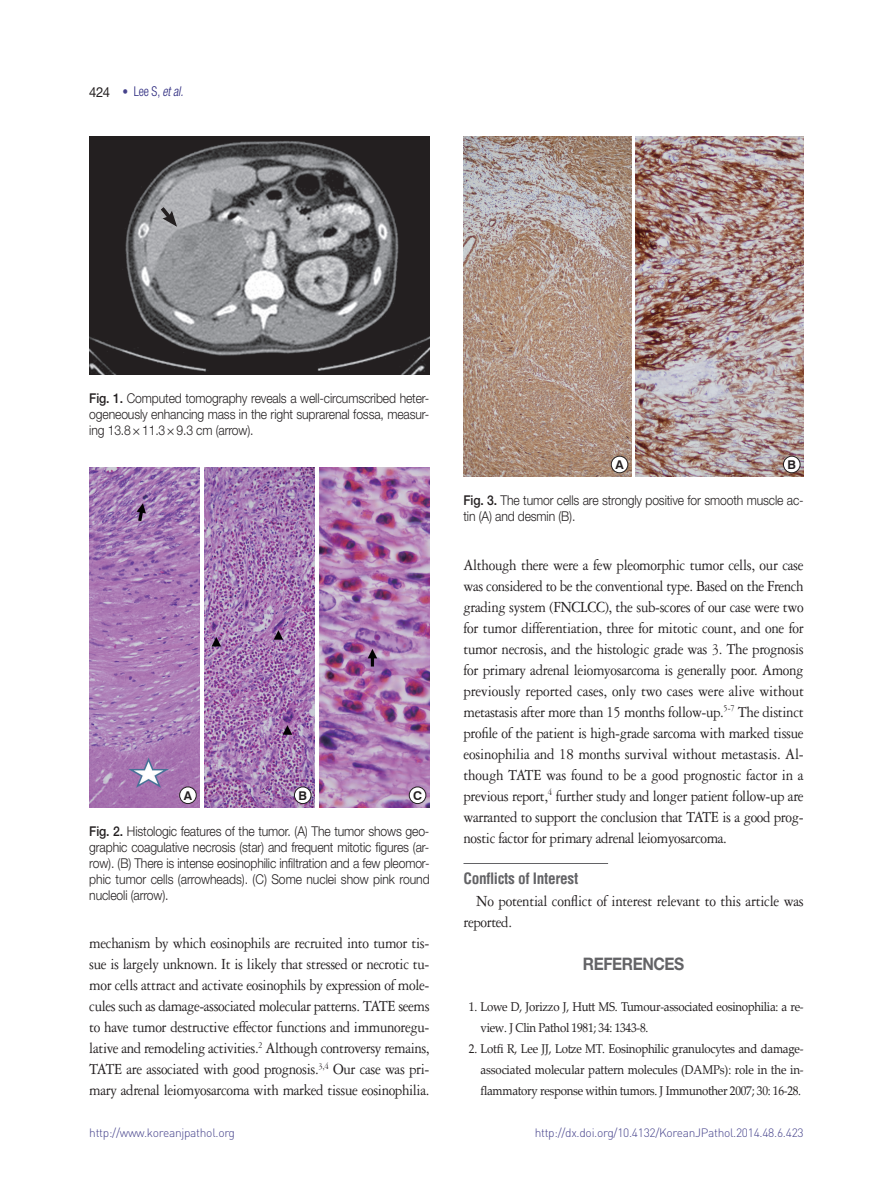
<style>
.page{position:relative;width:893px;height:1191px;background:#fff}
.page>*{position:absolute;margin:0;border:0;box-sizing:border-box;transform-origin:0 0}
.본문_대제목_영문{font:700 17.25px "Helvetica Neue LT Std";letter-spacing:-.025em;color:#636366;scale:.9 1}
.본문_영문{font:16.5px/21px "Garamond 3 LT Std";letter-spacing:-.025em;color:#231f20;text-align:justify;scale:.9 1}
.본문_대제목_Authors__Dis{font:700 condensed 15.3px "Helvetica LT Std";letter-spacing:-.02em;color:#636366}
.표_제목__그림_설명{font:300 13.5px/16.2px "Helvetica Neue LT Std";letter-spacing:-.01em;color:#231f20;scale:.9 1}
.t1{font:300 condensed 13.5px "Helvetica Neue LT Std";color:#26237b;scale:.9 1}
.참고문헌_1자리{font:12.75px/21px "Palatino Linotype";letter-spacing:-.025em;color:#231f20;scale:.9 1}
.t2{font:700 12.15px "Swiss 721 BT";color:#231f20}
.t3{font:300 12px "DIN Pro";letter-spacing:-.025em;color:#45428b}
.s1{font-weight:400;font-stretch:normal;font-size:13.8px;color:#231f20}
.s2{font-size:12.75px;color:#45428b}
.s3{font-style:italic}
.s4{font-weight:500}
.s5{font-family:"Minion Pro";font-weight:400}
</style>
<div class="page">
<img style="left:89px;top:136px;width:340px;height:238px">
<svg style="left:157px;top:203px;width:21px;height:24px"></svg>
<img style="left:89px;top:467px;width:111px;height:340px">
<img style="left:204px;top:467px;width:111px;height:340px">
<img style="left:319px;top:467px;width:110px;height:340px">
<div style="left:180px;top:787px;width:16px;height:16px;background:#fff;border-radius:50%"></div>
<div style="left:179px;top:786px;width:17px;height:17px;border:1px solid #231f20;border-radius:50%"></div>
<div style="left:294px;top:787px;width:17px;height:16px;background:#fff;border-radius:50%"></div>
<div style="left:294px;top:786px;width:17px;height:17px;border:1px solid #231f20;border-radius:50%"></div>
<div style="left:409px;top:787px;width:17px;height:16px;background:#fff;border-radius:50%"></div>
<div style="left:409px;top:786px;width:17px;height:17px;border:1px solid #231f20;border-radius:50%"></div>
<img style="left:463px;top:136px;width:168px;height:340px">
<img style="left:636px;top:136px;width:168px;height:340px">
<div style="left:611px;top:456px;width:17px;height:17px;background:#fff;border-radius:50%"></div>
<div style="left:611px;top:456px;width:17px;height:17px;border:1px solid #231f20;border-radius:50%"></div>
<div style="left:783px;top:456px;width:17px;height:17px;background:#fff;border-radius:50%"></div>
<div style="left:783px;top:456px;width:17px;height:17px;border:1px solid #231f20;border-radius:50%"></div>
<hr style="left:463px;top:863px;width:145px;height:1px;background:#636366">
<p class="t1" style="left:89px;top:84px;width:106px"><span class="s1">424</span> <span class="s2">•</span> Lee S, <span class="s3">et al.</span></p>
<p class="표_제목__그림_설명" style="left:89px;top:389px;width:379px;text-align:justify"><span class="s4">Fig. 1.</span> Computed tomography reveals a well-circumscribed heter&shy;ogeneously enhancing mass in the right suprarenal fossa, measur&shy;ing 13.8<span class="s5">×</span>11.3<span class="s5">×</span>9.3 cm (arrow).</p>
<p class="t2" style="left:184px;top:788px;width:10px">A</p>
<p class="t2" style="left:298px;top:788px;width:10px">B</p>
<p class="t2" style="left:413px;top:788px;width:10px">C</p>
<p class="표_제목__그림_설명" style="left:89px;top:822px;width:380px"><span class="s4">Fig. 2.</span> Histologic features of the tumor. (A) The tumor shows geo&shy;graphic coagulative necrosis (star) and frequent mitotic figures (ar&shy;row). (B) There is intense eosinophilic infiltration and a few pleomor&shy;phic tumor cells (arrowheads). (C) Some nuclei show pink round nucleoli (arrow).</p>
<p class="본문_영문" style="left:89px;top:932px;width:380px">mechanism by which eosinophils are recruited into tumor tis&shy;sue is largely unknown. It is likely that stressed or necrotic tu&shy;mor cells attract and activate eosinophils by expression of mole&shy;cules such as damage-associated molecular patterns. TATE seems to have tumor destructive effector functions and immunoregu&shy;lative and remodeling activities.<sup>2</sup> Although controversy remains, TATE are associated with good prognosis.<sup>3,4</sup> Our case was pri&shy;mary adrenal leiomyosarcoma with marked tissue eosinophilia.</p>
<p class="t2" style="left:615px;top:457px;width:10px">A</p>
<p class="t2" style="left:787px;top:457px;width:10px">B</p>
<p class="표_제목__그림_설명" style="left:463px;top:491px;width:379px"><span class="s4">Fig. 3.</span> The tumor cells are strongly positive for smooth muscle ac&shy;tin (A) and desmin (B).</p>
<p class="본문_영문" style="left:463px;top:554px;width:380px">Although there were a few pleomorphic tumor cells, our case was considered to be the conventional type. Based on the French grading system (FNCLCC), the sub-scores of our case were two for tumor differentiation, three for mitotic count, and one for tumor necrosis, and the histologic grade was 3. The prognosis for primary adrenal leiomyosarcoma is generally poor. Among previously reported cases, only two cases were alive without metastasis after more than 15 months follow-up.<sup>5-7</sup> The distinct profile of the patient is high-grade sarcoma with marked tissue eosinophilia and 18 months survival without metastasis. Al&shy;though TATE was found to be a good prognostic factor in a previous report,<sup>4</sup> further study and longer patient follow-up are warranted to support the conclusion that TATE is a good prog&shy;nostic factor for primary adrenal leiomyosarcoma.</p>
<p class="본문_대제목_Authors__Dis" style="left:463px;top:869px;width:116px">Conflicts of Interest</p>
<p class="본문_영문" style="left:463px;top:890px;width:380px;text-indent:13px">No potential conflict of interest relevant to this article was reported.</p>
<p class="본문_대제목_영문" style="left:583px;top:953px;width:114px">REFERENCES</p>
<p class="참고문헌_1자리" style="left:480px;top:995px;width:361px;text-indent:-12px">1. Lowe D, Jorizzo J, Hutt MS. Tumour-associated eosinophilia: a re&shy;view. J Clin Pathol 1981; 34: 1343-8.</p>
<p class="참고문헌_1자리" style="left:480px;top:1037px;width:361px;text-align:justify;text-indent:-12px">2. Lotfi R, Lee JJ, Lotze MT. Eosinophilic granulocytes and damage&shy;associated molecular pattern molecules (DAMPs): role in the in&shy;flammatory response within tumors. J Immunother 2007; 30: 16-28.</p>
<p class="t3" style="left:89px;top:1125px;width:147px">http://www.koreanjpathol.org</p>
<p class="t3" style="left:535px;top:1125px;width:270px">http://dx.doi.org/10.4132/KoreanJPathol.2014.48.6.423</p>
</div>
